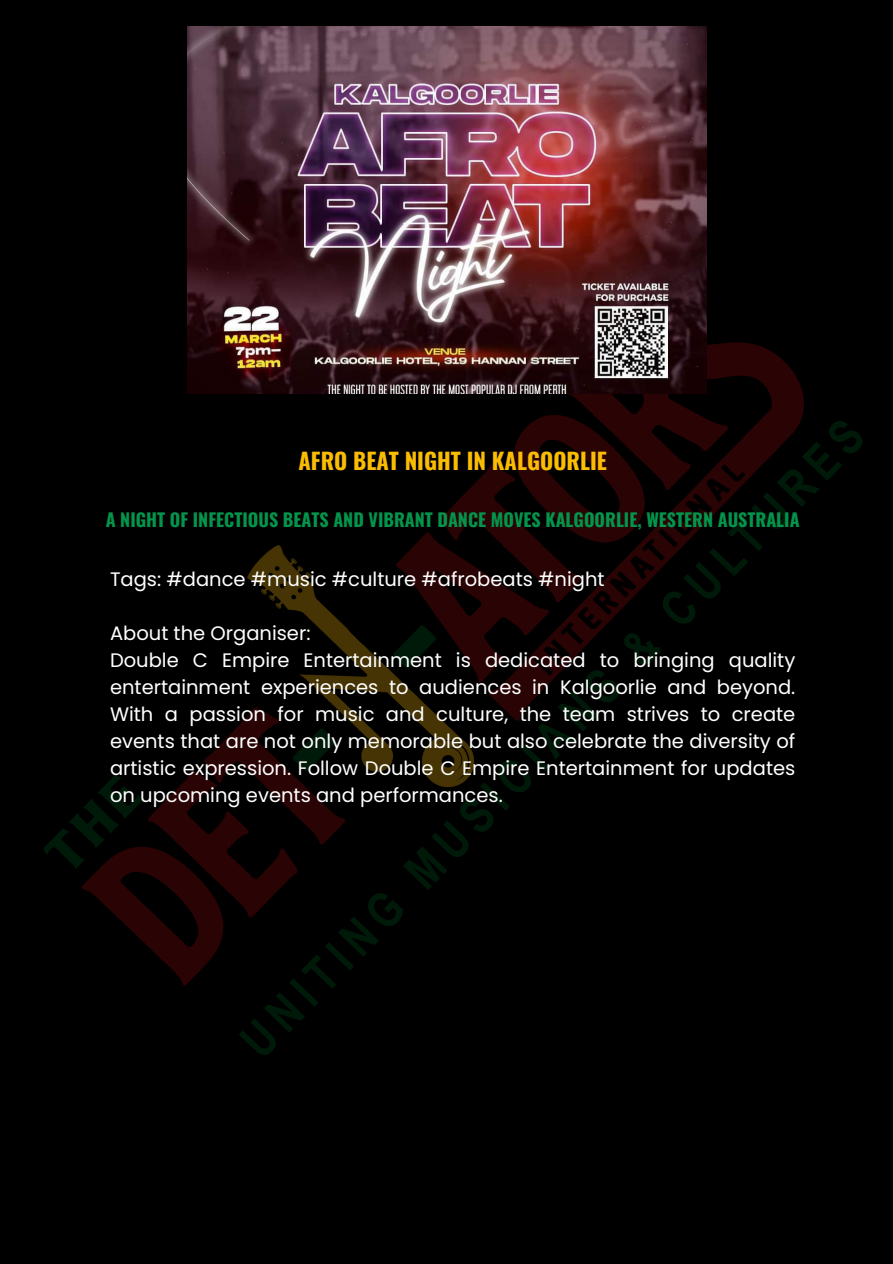
<style>
.page{position:relative;width:893px;height:1264px;background:#fff}
.page>*{position:absolute;margin:0;border:0;box-sizing:border-box;transform-origin:0 0}
.t1{font:700 22.5px "Oswald";color:#fbbc04}
.t2{font:19.5px/27px "Poppins";color:#fff;text-align:justify}
.t3{font:700 18px "Oswald";color:#04944b}
</style>
<div class="page">
<img style="left:0;top:0;width:892px;height:1263px">
<img style="left:187px;top:26px;width:519px;height:367px">
<p class="t1" style="left:298px;top:443px;width:310px">AFRO BEAT NIGHT IN KALGOORLIE</p>
<h1 class="t3" style="left:106px;top:505px;width:695px">A NIGHT OF INFECTIOUS BEATS AND VIBRANT DANCE MOVES KALGOORLIE, WESTERN AUSTRALIA</h1>
<h2 class="t2" style="left:110px;top:566px;width:496px">Tags: #dance #music #culture #afrobeats #night</h2>
<p class="t2" style="left:110px;top:620px;width:202px">About the Organiser:</p>
<p class="t2" style="left:110px;top:647px;width:686px">Double C Empire Entertainment is dedicated to bringing quality entertainment experiences to audiences in Kalgoorlie and beyond.<br>With a passion for music and culture, the team strives to create events that are not only memorable but also celebrate the diversity of artistic expression. Follow Double C Empire Entertainment for updates on upcoming events and performances.</p>
</div>
